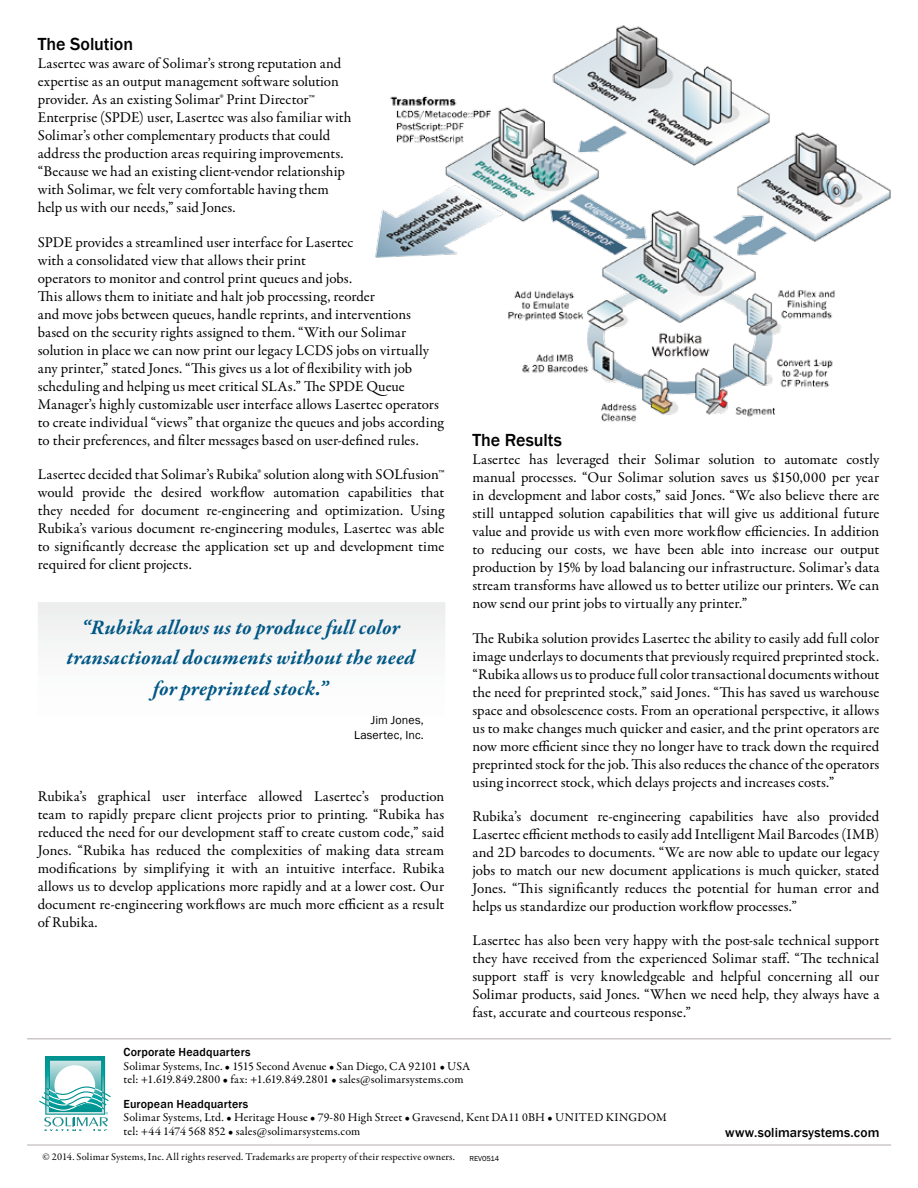
<style>
.page{position:relative;width:918px;height:1188px;background:#fff}
.page>*{position:absolute;margin:0;border:0;box-sizing:border-box;transform-origin:0 0}
.t1{font:italic 700 21px/30.8px "Garamond Premr Pro";letter-spacing:.01em;color:#005785;text-align:center}
.t2{font:500 18px "Franklin Gothic";letter-spacing:-.005em;color:#000}
.t3{font:15px/18px "Garamond Premr Pro";letter-spacing:.005em;color:#000;text-align:justify}
.t4{font:500 13.5px "Franklin Gothic";letter-spacing:.01em;color:#000}
.t5{font:12px/13.5px "Garamond Premr Pro";letter-spacing:.01em;color:#000}
.t6{font:500 12px "Franklin Gothic";letter-spacing:.01em;color:#000}
.t7{font:12px/15px "Franklin Gothic";letter-spacing:.01em;color:#000;text-align:right}
.t8{font:10.5px "Garamond Premr Pro";letter-spacing:.015em;color:#000}
.t9{font:7.5px "Franklin Gothic";color:#000}
</style>
<div class="page">
<hr style="left:27px;top:1038px;width:864px;height:2px;background:#cdc8c7">
<hr style="left:27px;top:1144px;width:864px;height:2px;background:#cdc8c7">
<svg style="left:48px;top:1059px;width:55px;height:27px"></svg>
<div style="left:46px;top:1057px;width:59px;height:57px;border:1px solid #00928f"></div>
<svg style="left:51px;top:1062px;width:49px;height:24px"></svg>
<div style="left:49px;top:1060px;width:53px;height:52px;border:1px solid #00928f"></div>
<div style="left:54px;top:1065px;width:41px;height:41px;background:#fff;border-radius:50%"></div>
<svg style="left:39px;top:1086px;width:72px;height:45px"></svg>
<img style="left:375px;top:25px;width:516px;height:397px">
<div style="left:38px;top:602px;width:407px;height:40px;background:#f0f1f1"></div>
<p class="t2" style="left:38px;top:33px;width:97px">The Solution</p>
<p class="t3" style="left:38px;top:55px;width:315px;text-align:left">Lasertec was aware of Solimar’s strong reputation and expertise as an output management software solution provider. As an existing Solimar® Print Director™ Enterprise (SPDE) user, Lasertec was also familiar with Solimar’s other complementary products that could address the production areas requiring improvements. “Because we had an existing client-vendor relationship with Solimar, we felt very comfortable having them help us with our needs,” said Jones.</p>
<p class="t3" style="left:38px;top:233px;width:408px;text-align:left">SPDE provides a streamlined user interface for Lasertec<br>with a consolidated view that allows their print<br>operators to monitor and control print queues and jobs.<br>This allows them to initiate and halt job processing, reorder<br>and move jobs between queues, handle reprints, and interventions based on the security rights assigned to them. “With our Solimar solution in place we can now print our legacy LCDS jobs on virtually any printer,” stated Jones. “This gives us a lot of flexibility with job scheduling and helping us meet critical SLAs.” The SPDE Queue Manager’s highly customizable user interface allows Lasertec operators to create individual “views” that organize the queues and jobs according to their preferences, and filter messages based on user-defined rules.</p>
<p class="t3" style="left:38px;top:465px;width:408px">Lasertec decided that Solimar’s Rubika® solution along with SOLfusion™ would provide the desired workflow automation capabilities that they needed for document re-engineering and optimization. Using Rubika’s various document re-engineering modules, Lasertec was able to significantly decrease the application set up and development time required for client projects.</p>
<h1 class="t1" style="left:67px;top:613px;width:350px">“Rubika allows us to produce full color transactional documents without the need for preprinted stock.”</h1>
<p class="t7" style="left:354px;top:713px;width:71px">Jim Jones,<br>Lasertec, Inc.</p>
<p class="t3" style="left:38px;top:788px;width:408px">Rubika’s graphical user interface allowed Lasertec’s production team to rapidly prepare client projects prior to printing. “Rubika has reduced the need for our development staff to create custom code,” said Jones. “Rubika has reduced the complexities of making data stream modifications by simplifying it with an intuitive interface. Rubika allows us to develop applications more rapidly and at a lower cost. Our document re-engineering workflows are much more efficient as a result of Rubika.</p>
<p class="t2" style="left:472px;top:429px;width:91px">The Results</p>
<p class="t3" style="left:472px;top:451px;width:408px">Lasertec has leveraged their Solimar solution to automate costly manual processes. “Our Solimar solution saves us $150,000 per year in development and labor costs,” said Jones. “We also believe there are still untapped solution capabilities that will give us additional future value and provide us with even more workflow efficiencies. In addition to reducing our costs, we have been able into increase our output production by 15% by load balancing our infrastructure. Solimar’s data stream transforms have allowed us to better utilize our printers. We can now send our print jobs to virtually any printer.”</p>
<p class="t3" style="left:472px;top:629px;width:408px">The Rubika solution provides Lasertec the ability to easily add full color image underlays to documents that previously required preprinted stock. “Rubika allows us to produce full color transactional documents without the need for preprinted stock,” said Jones. “This has saved us warehouse space and obsolescence costs. From an operational perspective, it allows us to make changes much quicker and easier, and the print operators are now more efficient since they no longer have to track down the required preprinted stock for the job. This also reduces the chance of the operators using incorrect stock, which delays projects and increases costs.”</p>
<p class="t3" style="left:472px;top:807px;width:408px">Rubika’s document re-engineering capabilities have also provided Lasertec efficient methods to easily add Intelligent Mail Barcodes (IMB) and 2D barcodes to documents. “We are now able to update our legacy jobs to match our new document applications is much quicker, stated Jones. “This significantly reduces the potential for human error and helps us standardize our production workflow processes.”</p>
<p class="t3" style="left:472px;top:932px;width:408px">Lasertec has also been very happy with the post-sale technical support they have received from the experienced Solimar staff. “The technical support staff is very knowledgeable and helpful concerning all our Solimar products, said Jones. “When we need help, they always have a fast, accurate and courteous response.”</p>
<p class="t6" style="left:124px;top:1045px;width:128px">Corporate Headquarters</p>
<p class="t5" style="left:124px;top:1059px;width:348px">Solimar Systems, Inc. • 1515 Second Avenue • San Diego, CA 92101 • USA tel: +1.619.849.2800 • fax: +1.619.849.2801 • sales@solimarsystems.com</p>
<p class="t6" style="left:124px;top:1096px;width:126px">European Headquarters</p>
<p class="t5" style="left:124px;top:1111px;width:545px">Solimar Systems, Ltd. • Heritage House • 79-80 High Street • Gravesend, Kent DA11 0BH • UNITED KINGDOM tel: +44 1474 568 852 • sales@solimarsystems.com</p>
<p class="t8" style="left:42px;top:1151px;width:414px">© 2014. Solimar Systems, Inc. All rights reserved. Trademarks are property of their respective owners.</p>
<p class="t9" style="left:470px;top:1154px;width:31px">REV0514</p>
<p class="t4" style="left:725px;top:1124px;width:156px">www.solimarsystems.com</p>
</div>
